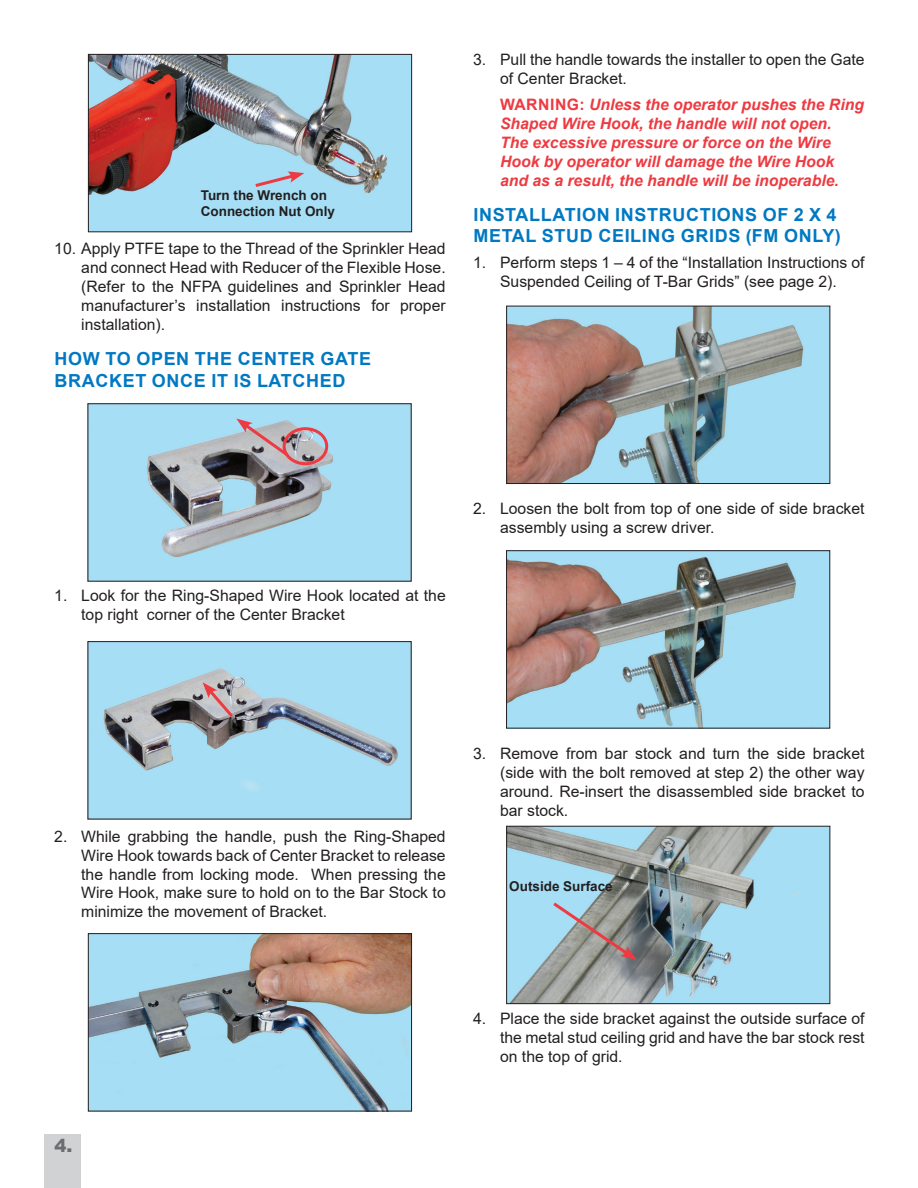
<style>
.page{position:relative;width:918px;height:1188px;background:#fff}
.page>*{position:absolute;margin:0;border:0;box-sizing:border-box;transform-origin:0 0}
.Sub-title_CAPS{font:700 18px/21.6px "Arial";letter-spacing:.035em;color:#0079c2}
.t1{font:900 18px "Arial";color:#6c6d70}
.t2{font:15.75px/18.9px "Arial";color:#231f20;text-align:justify}
.NOTE_RED{font:italic 700 15.75px/18.9px "Arial";color:#ee3a41}
.Basic_Picture_text{font:700 13.5px/16.2px "Arial";color:#231f20}
.s1{font-style:normal}
</style>
<div class="page">
<div style="left:44px;top:1135px;width:36px;height:53px;background:#d1d2d4"></div>
<img style="left:508px;top:308px;width:320px;height:174px">
<div style="left:506px;top:306px;width:324px;height:178px;border:1px solid #231f20"></div>
<img style="left:508px;top:552px;width:320px;height:175px">
<div style="left:506px;top:550px;width:324px;height:179px;border:1px solid #231f20"></div>
<img style="left:508px;top:828px;width:320px;height:174px">
<div style="left:506px;top:826px;width:324px;height:178px;border:1px solid #231f20"></div>
<svg style="left:551px;top:900px;width:86px;height:60px;background:#9c9d9e"></svg>
<img style="left:90px;top:405px;width:320px;height:175px">
<div style="left:88px;top:403px;width:324px;height:179px;border:1px solid #231f20"></div>
<div style="left:283px;top:427px;width:45px;height:38px;border:3px solid #ee3a41;border-radius:50%"></div>
<svg style="left:236px;top:419px;width:55px;height:39px;background:#b4a3a9"></svg>
<img style="left:90px;top:643px;width:320px;height:174px">
<div style="left:88px;top:641px;width:324px;height:178px;border:1px solid #231f20"></div>
<svg style="left:203px;top:682px;width:32px;height:37px"></svg>
<img style="left:90px;top:935px;width:320px;height:174px">
<div style="left:88px;top:933px;width:324px;height:178px;border:1px solid #231f20"></div>
<img style="left:90px;top:56px;width:320px;height:174px">
<div style="left:88px;top:54px;width:324px;height:178px;border:1px solid #231f20"></div>
<svg style="left:254px;top:171px;width:50px;height:18px"></svg>
<p class="Basic_Picture_text" style="left:201px;top:187px;width:136px">Turn the Wrench on<br>Connection Nut Only</p>
<p class="t2" style="left:81px;top:239px;width:366px;text-indent:-27px">10. Apply PTFE tape to the Thread of the Sprinkler Head and connect Head with Reducer of the Flexible Hose. (Refer to the NFPA guidelines and Sprinkler Head manufacturer’s installation instructions for proper installation).</p>
<p class="Sub-title_CAPS" style="left:55px;top:348px;width:318px">HOW TO OPEN THE CENTER GATE<br>BRACKET ONCE IT IS LATCHED</p>
<p class="t2" style="left:500px;top:50px;width:366px;text-indent:-27px">3. Pull the handle towards the installer to open the Gate of Center Bracket.</p>
<p class="NOTE_RED" style="left:500px;top:96px;width:365px"><span class="s1">WARNING:</span> Unless the operator pushes the Ring Shaped Wire Hook, the handle will not open.<br>The excessive pressure or force on the Wire Hook by operator will damage the Wire Hook and as a result, the handle will be inoperable.</p>
<p class="Sub-title_CAPS" style="left:473px;top:204px;width:369px">INSTALLATION INSTRUCTIONS OF 2 X 4<br>METAL STUD CEILING GRIDS (FM ONLY)</p>
<p class="t2" style="left:473px;top:253px;width:393px;text-align:center">1. Perform steps 1 – 4 of the “Installation Instructions of<br>Suspended Ceiling of T-Bar Grids” (see page 2).</p>
<p class="t2" style="left:81px;top:586px;width:366px;text-indent:-27px">1. Look for the Ring-Shaped Wire Hook located at the top right corner of the Center Bracket</p>
<p class="t2" style="left:500px;top:499px;width:366px;text-indent:-27px">2. Loosen the bolt from top of one side of side bracket assembly using a screw driver.</p>
<p class="t2" style="left:81px;top:827px;width:366px;text-indent:-27px">2. While grabbing the handle, push the Ring-Shaped Wire Hook towards back of Center Bracket to release the handle from locking mode. When pressing the Wire Hook, make sure to hold on to the Bar Stock to minimize the movement of Bracket.</p>
<p class="t2" style="left:500px;top:744px;width:366px;text-indent:-27px">3. Remove from bar stock and turn the side bracket (side with the bolt removed at step 2) the other way around. Re-insert the disassembled side bracket to bar stock.</p>
<p class="Basic_Picture_text" style="left:509px;top:878px;width:105px">Outside Surface</p>
<p class="t1" style="left:54px;top:1133px;width:19px">4.</p>
<p class="t2" style="left:500px;top:1009px;width:366px;text-indent:-27px">4. Place the side bracket against the outside surface of the metal stud ceiling grid and have the bar stock rest on the top of grid.</p>
</div>
